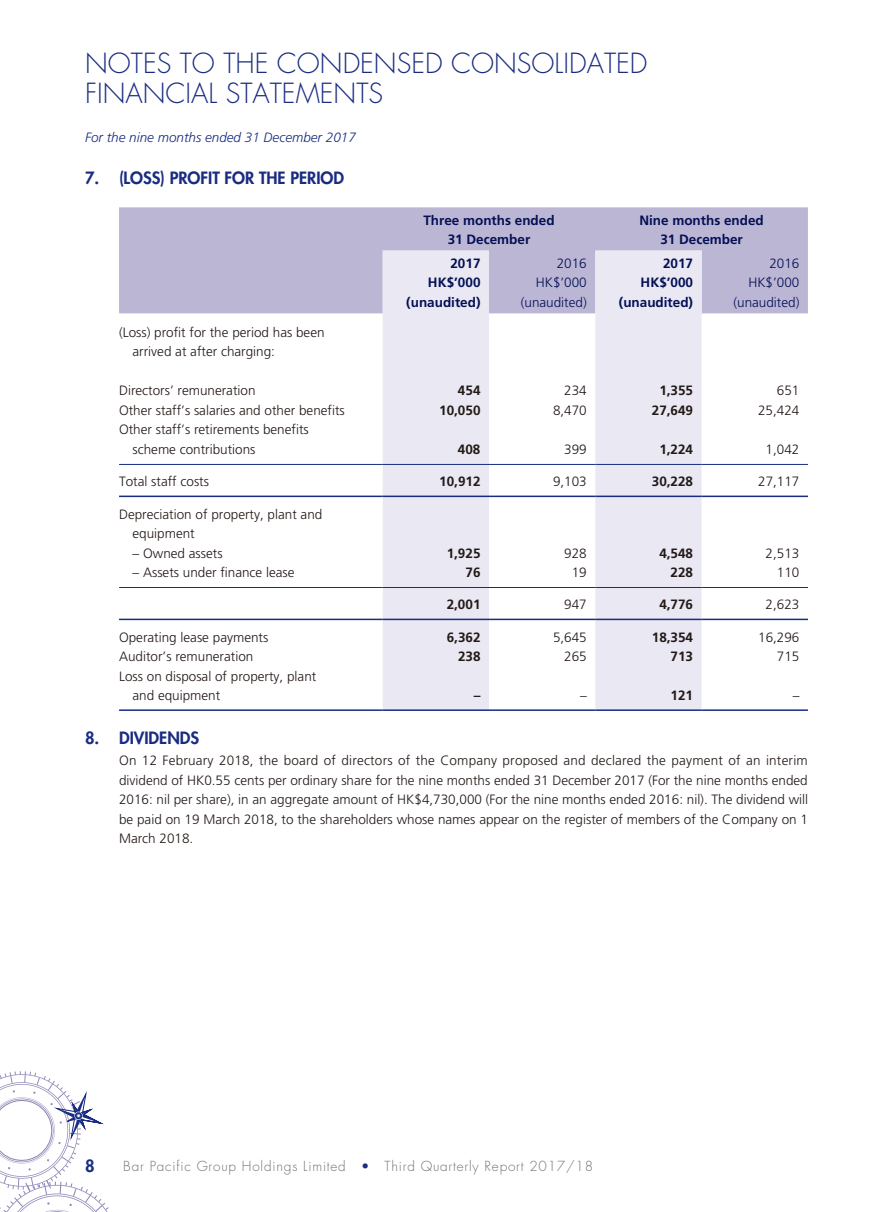
<style>
.page{position:relative;width:893px;height:1212px;background:#fff}
.page>*{position:absolute;margin:0;border:0;box-sizing:border-box;transform-origin:0 0}
.t1{font:300 27px/30px "Futura Std";color:#192c81}
.t2{font:800 16.5px "Futura Std";color:#192c81}
.t3{font:300 13.5px/19.5px "Frutiger LT Std";color:#231916}
.t4{font:700 13.5px/19.5px "Frutiger LT Std";color:#041054;text-align:center}
.t5{font:700 13.5px "Frutiger LT Std";color:#231916}
.t6{font:300 13.5px "Futura Std";letter-spacing:.06em;color:#727272}
.t7{font:300 13.5px "Frutiger LT Std";color:#041054}
.t8{font:italic 300 13.5px "Frutiger LT Std";color:#192c81}
.s1{color:#192c81}
</style>
<div class="page">
<svg style="left:0;top:1071px;width:109px;height:141px"></svg>
<div style="left:119px;top:207px;width:689px;height:106px;background:#bcb6d5"></div>
<div style="left:383px;top:251px;width:106px;height:458px;background:#e9e8f3"></div>
<div style="left:595px;top:251px;width:107px;height:458px;background:#e9e8f3"></div>
<hr style="left:119px;top:464px;width:264px;height:1px;background:#192c81">
<hr style="left:383px;top:464px;width:106px;height:1px;background:#192c81">
<hr style="left:489px;top:464px;width:106px;height:1px;background:#192c81">
<hr style="left:595px;top:464px;width:107px;height:1px;background:#192c81">
<hr style="left:702px;top:464px;width:106px;height:1px;background:#192c81">
<hr style="left:119px;top:496px;width:264px;height:1px;background:#192c81">
<hr style="left:383px;top:496px;width:106px;height:1px;background:#192c81">
<hr style="left:489px;top:496px;width:106px;height:1px;background:#192c81">
<hr style="left:595px;top:496px;width:107px;height:1px;background:#192c81">
<hr style="left:702px;top:496px;width:106px;height:1px;background:#192c81">
<hr style="left:119px;top:587px;width:264px;height:1px;background:#192c81">
<hr style="left:383px;top:587px;width:106px;height:1px;background:#192c81">
<hr style="left:489px;top:587px;width:106px;height:1px;background:#192c81">
<hr style="left:595px;top:587px;width:107px;height:1px;background:#192c81">
<hr style="left:702px;top:587px;width:106px;height:1px;background:#192c81">
<hr style="left:119px;top:619px;width:264px;height:1px;background:#192c81">
<hr style="left:383px;top:619px;width:106px;height:1px;background:#192c81">
<hr style="left:489px;top:619px;width:106px;height:1px;background:#192c81">
<hr style="left:595px;top:619px;width:107px;height:1px;background:#192c81">
<hr style="left:702px;top:619px;width:106px;height:1px;background:#192c81">
<hr style="left:119px;top:709px;width:264px;height:2px;background:#192c81">
<hr style="left:383px;top:709px;width:106px;height:2px;background:#192c81">
<hr style="left:489px;top:709px;width:106px;height:2px;background:#192c81">
<hr style="left:595px;top:709px;width:107px;height:2px;background:#192c81">
<hr style="left:702px;top:709px;width:106px;height:2px;background:#192c81">
<h1 class="t1" style="left:85px;top:49px;width:564px">NOTES TO THE CONDENSED CONSOLIDATED<br>FINANCIAL STATEMENTS</h1>
<p class="t8" style="left:85px;top:130px;width:272px">For the nine months ended 31 December 2017</p>
<p class="t2" style="left:85px;top:167px;width:261px">7. (LOSS) PROFIT FOR THE PERIOD</p>
<p class="t4" style="left:423px;top:210px;width:133px">Three months ended<br>31 December</p>
<p class="t4" style="left:639px;top:210px;width:126px">Nine months ended<br>31 December</p>
<p class="t4" style="left:450px;top:253px;width:32px">2017</p>
<p class="t7" style="left:557px;top:255px;width:32px">2016</p>
<p class="t4" style="left:663px;top:253px;width:32px">2017</p>
<p class="t7" style="left:769px;top:255px;width:32px">2016</p>
<p class="t4" style="left:428px;top:273px;width:54px">HK$’000</p>
<p class="t7" style="left:536px;top:275px;width:53px">HK$’000</p>
<p class="t4" style="left:641px;top:273px;width:54px">HK$’000</p>
<p class="t7" style="left:748px;top:275px;width:53px">HK$’000</p>
<p class="t4" style="left:406px;top:292px;width:76px">(unaudited)</p>
<p class="t7" style="left:521px;top:294px;width:68px">(unaudited)</p>
<p class="t4" style="left:619px;top:292px;width:76px">(unaudited)</p>
<p class="t7" style="left:733px;top:294px;width:68px">(unaudited)</p>
<p class="t3" style="left:133px;top:323px;width:194px;text-indent:-13px">(Loss) profit for the period has been arrived at after charging:</p>
<p class="t3" style="left:119px;top:381px;width:138px">Directors’ remuneration</p>
<p class="t5" style="left:458px;top:383px;width:24px">454</p>
<p class="t3" style="left:564px;top:381px;width:24px">234</p>
<p class="t5" style="left:659px;top:383px;width:35px">1,355</p>
<p class="t3" style="left:777px;top:381px;width:24px">651</p>
<p class="t3" style="left:119px;top:401px;width:227px">Other staff’s salaries and other benefits</p>
<p class="t5" style="left:439px;top:402px;width:43px">10,050</p>
<p class="t3" style="left:553px;top:401px;width:35px">8,470</p>
<p class="t5" style="left:652px;top:402px;width:43px">27,649</p>
<p class="t3" style="left:758px;top:401px;width:43px">25,424</p>
<p class="t3" style="left:133px;top:420px;width:178px;text-indent:-13px">Other staff’s retirements benefits scheme contributions</p>
<p class="t5" style="left:458px;top:441px;width:24px">408</p>
<p class="t3" style="left:564px;top:440px;width:24px">399</p>
<p class="t5" style="left:659px;top:441px;width:35px">1,224</p>
<p class="t3" style="left:766px;top:440px;width:35px">1,042</p>
<p class="t3" style="left:119px;top:472px;width:91px">Total staff costs</p>
<p class="t5" style="left:439px;top:474px;width:43px">10,912</p>
<p class="t3" style="left:553px;top:472px;width:35px">9,103</p>
<p class="t5" style="left:652px;top:474px;width:43px">30,228</p>
<p class="t3" style="left:758px;top:472px;width:43px">27,117</p>
<p class="t3" style="left:133px;top:504px;width:191px;text-indent:-13px">Depreciation of property, plant and equipment</p>
<p class="t3" style="left:133px;top:543px;width:92px">– Owned assets</p>
<p class="t5" style="left:447px;top:545px;width:35px">1,925</p>
<p class="t3" style="left:564px;top:543px;width:24px">928</p>
<p class="t5" style="left:659px;top:545px;width:35px">4,548</p>
<p class="t3" style="left:766px;top:543px;width:35px">2,513</p>
<p class="t3" style="left:133px;top:563px;width:164px">– Assets under finance lease</p>
<p class="t5" style="left:465px;top:564px;width:17px">76</p>
<p class="t3" style="left:572px;top:563px;width:17px">19</p>
<p class="t5" style="left:671px;top:564px;width:24px">228</p>
<p class="t3" style="left:777px;top:563px;width:24px">110</p>
<p class="t5" style="left:447px;top:597px;width:35px">2,001</p>
<p class="t3" style="left:564px;top:595px;width:24px">947</p>
<p class="t5" style="left:659px;top:597px;width:35px">4,776</p>
<p class="t3" style="left:766px;top:595px;width:35px">2,623</p>
<p class="t3" style="left:119px;top:627px;width:151px">Operating lease payments</p>
<p class="t5" style="left:447px;top:629px;width:35px">6,362</p>
<p class="t3" style="left:553px;top:627px;width:35px">5,645</p>
<p class="t5" style="left:652px;top:629px;width:43px">18,354</p>
<p class="t3" style="left:758px;top:627px;width:43px">16,296</p>
<p class="t3" style="left:119px;top:647px;width:136px">Auditor’s remuneration</p>
<p class="t5" style="left:458px;top:648px;width:24px">238</p>
<p class="t3" style="left:564px;top:647px;width:24px">265</p>
<p class="t5" style="left:671px;top:648px;width:24px">713</p>
<p class="t3" style="left:777px;top:647px;width:24px">715</p>
<p class="t3" style="left:133px;top:666px;width:185px;text-indent:-13px">Loss on disposal of property, plant and equipment</p>
<p class="t5" style="left:474px;top:687px;width:8px">–</p>
<p class="t3" style="left:580px;top:686px;width:8px">–</p>
<p class="t5" style="left:671px;top:687px;width:24px">121</p>
<p class="t3" style="left:793px;top:686px;width:8px">–</p>
<p class="t2" style="left:85px;top:727px;width:116px">8. DIVIDENDS</p>
<p class="t3" style="left:119px;top:751px;width:691px;text-align:justify">On 12 February 2018, the board of directors of the Company proposed and declared the payment of an interim dividend of HK0.55 cents per ordinary share for the nine months ended 31 December 2017 (For the nine months ended 2016: nil per share), in an aggregate amount of HK$4,730,000 (For the nine months ended 2016: nil). The dividend will be paid on 19 March 2018, to the shareholders whose names appear on the register of members of the Company on 1<br>March 2018.</p>
<p class="t2" style="left:85px;top:1155px;width:11px">8</p>
<p class="t6" style="left:123px;top:1157px;width:471px">Bar Pacific Group Holdings Limited <span class="s1">•</span> Third Quarterly Report 2017/18</p>
</div>
